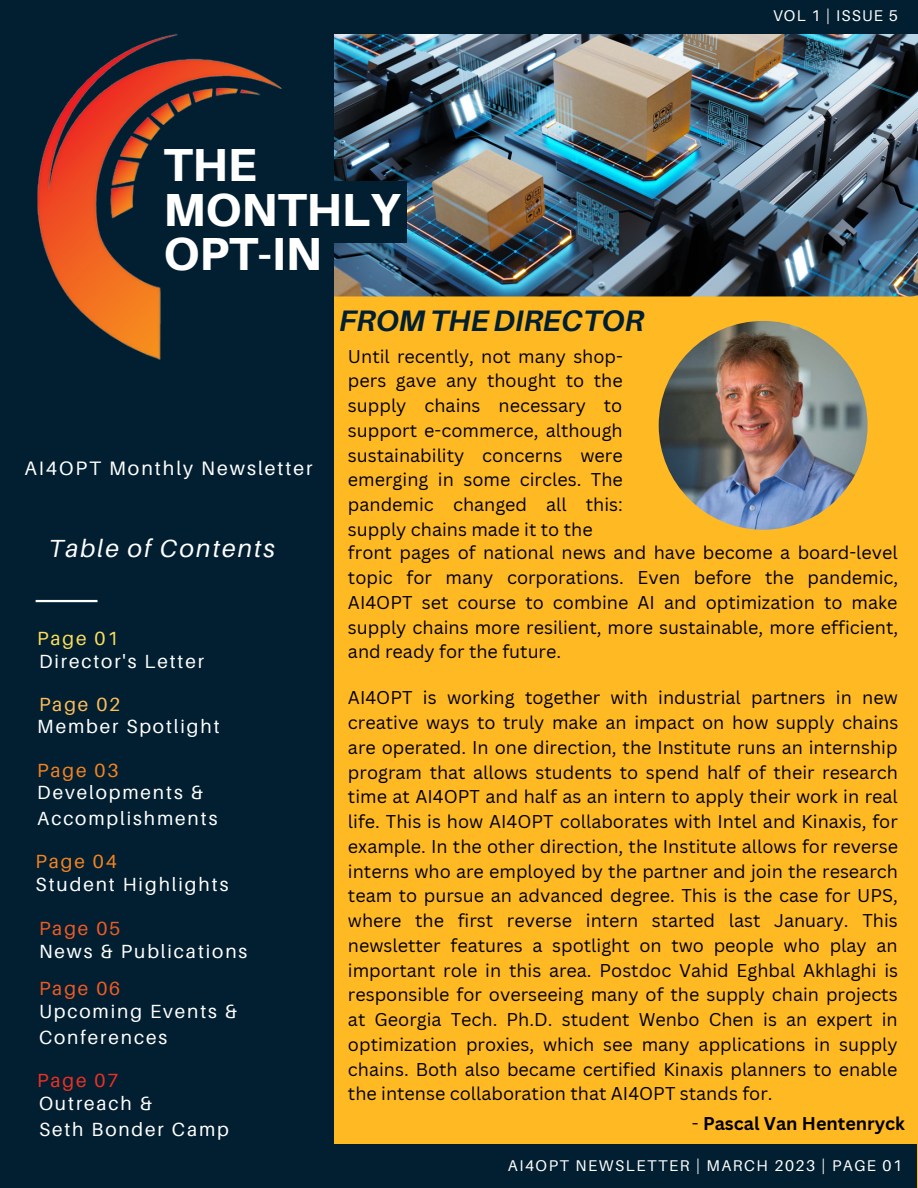
<style>
.page{position:relative;width:918px;height:1188px;background:#ffb923}
.page>*{position:absolute;margin:0;border:0;box-sizing:border-box;transform-origin:0 0}
.t1{font:800 46.35px/44.2px "Aileron";color:#fff}
.t2{font:italic 700 29.7px "Aileron";color:#021f31}
.t3{font:italic 24.75px "Aileron";letter-spacing:.08em;color:#fff}
.t4{font:19.5px "Aileron";letter-spacing:.1em;color:#fff}
.t5{font:19.05px/25.8px "Aileron";letter-spacing:.1em;color:#fff}
.t6{font:19.05px "Aileron";letter-spacing:.1em;color:#f5831f}
.t7{font:19.05px "Aileron";letter-spacing:.1em;color:#f15a22}
.t8{font:19.05px "Aileron";letter-spacing:.1em;color:#ffde59}
.t9{font:19.05px "Aileron";letter-spacing:.1em;color:#ffbd59}
.t10{font:19.05px "Aileron";letter-spacing:.1em;color:#ee3022}
.t11{font:18px/24.8px "Canva Sans";color:#000}
.t12{font:700 18px "Canva Sans";color:#000}
.t13{font:15.6px "Aileron";letter-spacing:.1em;color:#fff}
.t14{font:15.6px "Aileron";letter-spacing:.08em;color:#fff}
.s1{font-weight:400}
</style>
<div class="page">
<img style="left:359px;top:34px;width:559px;height:263px">
<div style="left:0;top:0;width:333px;height:1188px;background:#021f31"></div>
<div style="left:251px;top:182px;width:156px;height:61px;background:#021f31"></div>
<hr style="left:36px;top:600px;width:61px;height:2px;background:#fff">
<img style="left:659px;top:321px;width:209px;height:209px;border-radius:50%">
<img style="left:37px;top:34px;width:322px;height:339px">
<div style="left:289px;top:0;width:629px;height:34px;background:#021f31"></div>
<div style="left:0;top:1144px;width:917px;height:43px;background:#021f31"></div>
<h1 class="t1" style="left:163px;top:142px;width:238px">THE<br>MONTHLY<br>OPT-IN</h1>
<h2 class="t2" style="left:339px;top:302px;width:306px">FROM THE DIRECTOR</h2>
<p class="t14" style="left:773px;top:6px;width:126px">VOL 1 | ISSUE 5</p>
<p class="t4" style="left:24px;top:457px;width:290px">AI4OPT Monthly Newsletter</p>
<h3 class="t3" style="left:48px;top:533px;width:228px">Table of Contents</h3>
<p class="t8" style="left:37px;top:627px;width:83px">Page 01</p>
<p class="t5" style="left:39px;top:648px;width:167px">Director's Letter</p>
<p class="t9" style="left:39px;top:693px;width:83px">Page 02</p>
<p class="t5" style="left:37px;top:713px;width:184px">Member Spotlight</p>
<p class="t6" style="left:37px;top:758px;width:83px">Page 03</p>
<p class="t5" style="left:37px;top:779px;width:182px">Developments &amp;<br>Accomplishments</p>
<p class="t6" style="left:36px;top:850px;width:83px">Page 04</p>
<p class="t5" style="left:36px;top:871px;width:194px">Student Highlights</p>
<p class="t7" style="left:39px;top:916px;width:83px">Page 05</p>
<p class="t5" style="left:39px;top:938px;width:210px">News &amp; Publications</p>
<p class="t7" style="left:39px;top:976px;width:83px">Page 06</p>
<p class="t5" style="left:39px;top:998px;width:200px">Upcoming Events &amp;<br>Conferences</p>
<p class="t10" style="left:37px;top:1069px;width:83px">Page 07</p>
<p class="t5" style="left:39px;top:1090px;width:191px">Outreach &amp;<br>Seth Bonder Camp</p>
<p class="t11" style="left:348px;top:343px;width:552px">Until recently, not many shop-<br>pers gave any thought to the<br>supply chains necessary to<br>support e-commerce, although<br>sustainability concerns were<br>emerging in some circles. The<br>pandemic changed all this:<br>supply chains made it to the<br>front pages of national news and have become a board-level topic for many corporations. Even before the pandemic, AI4OPT set course to combine AI and optimization to make supply chains more resilient, more sustainable, more efficient, and ready for the future.</p>
<p class="t11" style="left:348px;top:685px;width:552px;text-align:justify">AI4OPT is working together with industrial partners in new creative ways to truly make an impact on how supply chains are operated. In one direction, the Institute runs an internship program that allows students to spend half of their research time at AI4OPT and half as an intern to apply their work in real life. This is how AI4OPT collaborates with Intel and Kinaxis, for example. In the other direction, the Institute allows for reverse interns who are employed by the partner and join the research team to pursue an advanced degree. This is the case for UPS, where the first reverse intern started last January. This newsletter features a spotlight on two people who play an important role in this area. Postdoc Vahid Eghbal Akhlaghi is responsible for overseeing many of the supply chain projects at Georgia Tech. Ph.D. student Wenbo Chen is an expert in optimization proxies, which see many applications in supply chains. Both also became certified Kinaxis planners to enable the intense collaboration that AI4OPT stands for.</p>
<p class="t12" style="left:692px;top:1110px;width:215px"><span class="s1">-</span> Pascal Van Hentenryck</p>
<p class="t13" style="left:508px;top:1156px;width:396px">AI4OPT NEWSLETTER | MARCH 2023 | PAGE 01</p>
</div>
